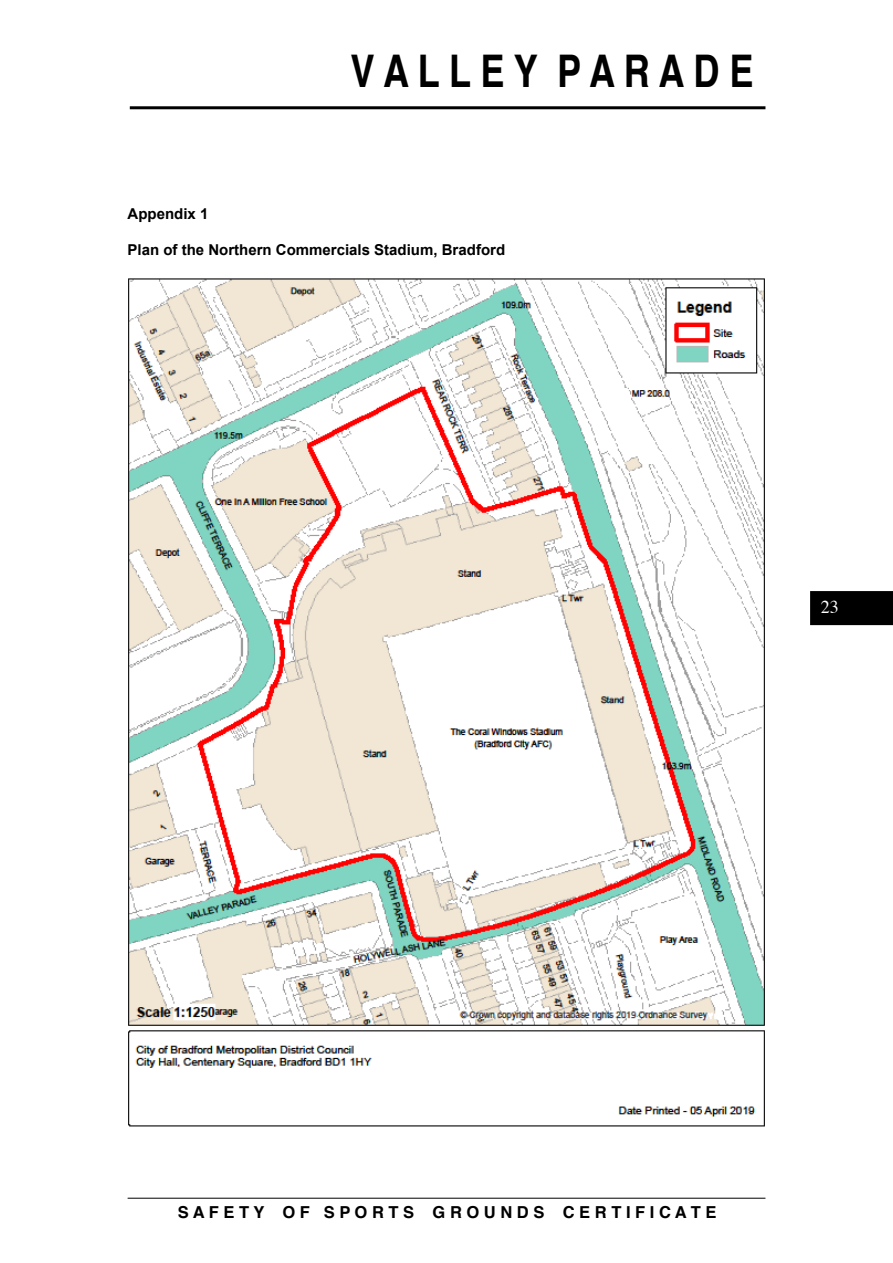
<style>
.page{position:relative;width:893px;height:1263px;background:#fff}
.page>*{position:absolute;margin:0;border:0;box-sizing:border-box;transform-origin:0 0}
.t1{font:700 45px "Helvetica";color:#000;scale:.8 1}
.t2{font:18px "Times";color:#fff}
.t3{font:700 16.5px "Helvetica";color:#000}
.t4{font:700 15px "Arial";color:#000}
</style>
<div class="page">
<div style="left:811px;top:592px;width:81px;height:32px;background:#000"></div>
<div style="left:810px;top:591px;width:83px;height:34px;border:2px solid #000"></div>
<hr style="left:130px;top:106px;width:635px;height:3px;background:#000">
<hr style="left:128px;top:1198px;width:637px;height:1px;background:#000">
<img style="left:128px;top:278px;width:637px;height:849px">
<h1 class="t1" style="left:350px;top:35px;width:505px">V A L L E Y P A R A D E</h1>
<p class="t4" style="left:128px;top:204px;width:82px">Appendix 1</p>
<p class="t4" style="left:128px;top:240px;width:379px">Plan of the Northern Commercials Stadium, Bradford</p>
<p class="t2" style="left:821px;top:590px;width:19px">23</p>
<p class="t3" style="left:178px;top:1199px;width:540px">S A F E T Y O F S P O R T S G R O U N D S C E R T I F I C A T E</p>
</div>
